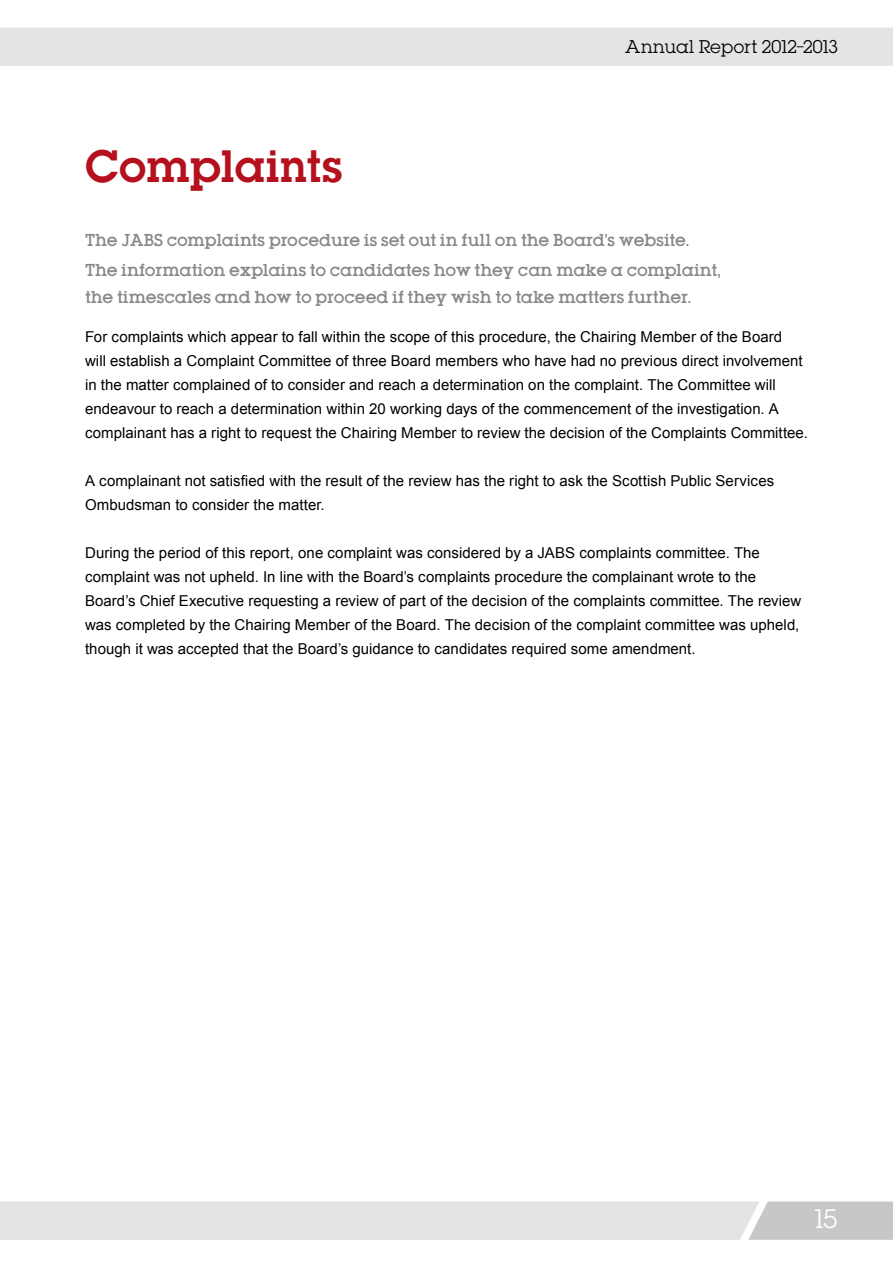
<style>
.page{position:relative;width:893px;height:1263px;background:#fff}
.page>*{position:absolute;margin:0;border:0;box-sizing:border-box;transform-origin:0 0}
.t1{font:40.5px "Lubalin Demi";letter-spacing:-.005em;color:#b4101d}
.t2{font:24px "Lubalin";color:#fff}
.t3{font:16.5px "Lubalin";letter-spacing:-.005em;color:#000}
.t4{font:15px/24px "Arial";letter-spacing:.005em;color:#000}
.t5{font:500 15px/30px "Lubalin";color:#87888a}
</style>
<div class="page">
<div style="left:0;top:28px;width:893px;height:38px;background:#e3e4e4"></div>
<svg style="left:0;top:1201px;width:893px;height:39px;background:#dfe0e0"></svg>
<h1 class="t1" style="left:85px;top:137px;width:260px">Complaints</h1>
<p class="t3" style="left:625px;top:36px;width:214px">Annual Report 2012–2013</p>
<p class="t5" style="left:85px;top:225px;width:637px">The JABS complaints procedure is set out in full on the Board’s website.<br>The information explains to candidates how they can make a complaint,</p>
<p class="t5" style="left:85px;top:282px;width:607px">the timescales and how to proceed if they wish to take matters further.</p>
<p class="t4" style="left:85px;top:325px;width:724px">For complaints which appear to fall within the scope of this procedure, the Chairing Member of the Board<br>will establish a Complaint Committee of three Board members who have had no previous direct involvement in the matter complained of to consider and reach a determination on the complaint. The Committee will endeavour to reach a determination within 20 working days of the commencement of the investigation. A complainant has a right to request the Chairing Member to review the decision of the Complaints Committee.</p>
<p class="t4" style="left:85px;top:469px;width:691px">A complainant not satisfied with the result of the review has the right to ask the Scottish Public Services<br>Ombudsman to consider the matter.</p>
<p class="t4" style="left:85px;top:541px;width:718px">During the period of this report, one complaint was considered by a JABS complaints committee. The complaint was not upheld. In line with the Board’s complaints procedure the complainant wrote to the Board’s Chief Executive requesting a review of part of the decision of the complaints committee. The review was completed by the Chairing Member of the Board. The decision of the complaint committee was upheld, though it was accepted that the Board’s guidance to candidates required some amendment.</p>
<h2 class="t2" style="left:814px;top:1202px;width:25px">15</h2>
</div>
